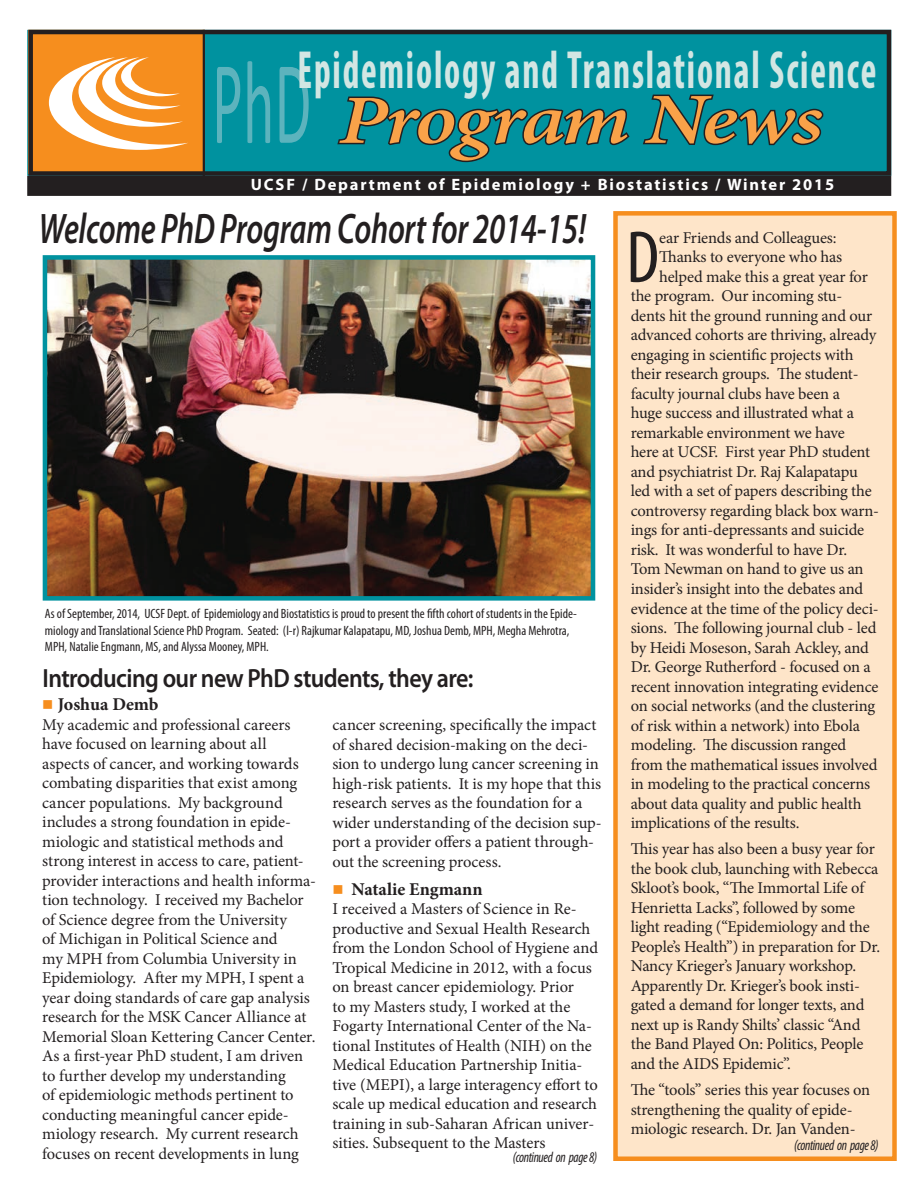
<style>
.page{position:relative;width:918px;height:1188px;background:#fff}
.page>*{position:absolute;margin:0;border:0;box-sizing:border-box;transform-origin:0 0}
.t1{font:120px "Calibri";color:#5cb3bd;scale:.5 1}
.t2{font:condensed 74.4px "Myriad Pro";color:#231f20}
.t3{font:italic 600 72px "Minion Pro";letter-spacing:-.035em;color:#f9a249;scale:1.2 1}
.t4{font:700 condensed 54px "Myriad Pro";letter-spacing:.05em;color:#d2e6e3;scale:.69 1}
.t5{font:italic 600 42.9px "Myriad Pro";letter-spacing:-.01em;color:#231f20;scale:.73 1}
.t6{font:600 26.4px "Myriad Pro";letter-spacing:-.025em;color:#231f20;scale:.91 1}
.t7{font:700 18px "Minion Pro";color:#231f20}
.t8{font:16.5px/19.5px "Minion Pro";letter-spacing:-.01em;color:#231f20}
.t9{font:700 16.5px "Myriad Pro";letter-spacing:.11em;color:#fff}
.t10{font:italic condensed 14.85px "Myriad Pro";letter-spacing:-.025em;color:#231f20;scale:.91 1}
.t11{font:condensed 13.5px/16.5px "Myriad Pro";color:#231f20}
.s1{font-size:69px}
.s2{color:#f68e1e}
</style>
<div class="page">
<div style="left:28px;top:177px;width:863px;height:18px;background:#231f20"></div>
<div style="left:27px;top:176px;width:864px;height:20px;border:2px solid #231f20"></div>
<div style="left:27px;top:30px;width:864px;height:146px;background:#00929f"></div>
<div style="left:28px;top:30px;width:177px;height:144px;background:#f68e1e"></div>
<svg style="left:49px;top:57px;width:139px;height:93px"></svg>
<hr style="left:203px;top:30px;width:2px;height:153px;background:#231f20">
<div style="left:28px;top:30px;width:863px;height:146px;border:4px solid #231f20"></div>
<div style="left:613px;top:211px;width:284px;height:950px;background:#fee5c9;border:4px solid #f68e1e"></div>
<img style="left:48px;top:260px;width:542px;height:336px">
<div style="left:43px;top:255px;width:552px;height:346px;border:4px solid #00929f"></div>
<svg style="left:337px;top:96px;width:293px;height:67px"></svg>
<svg style="left:643px;top:94px;width:181px;height:52px"></svg>
<h3 class="t4" style="left:297px;top:36px;width:840px">Epidemiology and Translational Science</h3>
<h1 class="t1" style="left:212px;top:27px;width:200px">PhD</h1>
<h3 class="t3" style="left:339px;top:69px;width:405px"><span class="s1">P</span>rogram News</h3>
<p class="t9" style="left:251px;top:174px;width:585px">UCSF / Department of Epidemiology + Biostatistics / Winter 2015</p>
<h3 class="t5" style="left:39px;top:201px;width:751px">Welcome PhD Program Cohort for 2014-15!</h3>
<h2 class="t2" style="left:626px;top:212px;width:35px">D</h2>
<p class="t8" style="left:659px;top:228px;width:179px">ear Friends and Colleagues:</p>
<p class="t8" style="left:659px;top:248px;width:184px">Thanks to everyone who has</p>
<p class="t8" style="left:659px;top:267px;width:210px">helped make this a great year for</p>
<p class="t8" style="left:631px;top:287px;width:213px">the program. Our incoming stu-</p>
<p class="t8" style="left:631px;top:306px;width:243px">dents hit the ground running and our</p>
<p class="t8" style="left:631px;top:326px;width:247px">advanced cohorts are thriving, already</p>
<p class="t8" style="left:631px;top:345px;width:224px">engaging in scientific projects with</p>
<p class="t8" style="left:631px;top:365px;width:229px">their research groups. The student-</p>
<p class="t8" style="left:631px;top:384px;width:211px">faculty journal clubs have been a</p>
<p class="t8" style="left:631px;top:404px;width:225px">huge success and illustrated what a</p>
<p class="t8" style="left:631px;top:423px;width:216px">remarkable environment we have</p>
<p class="t8" style="left:631px;top:443px;width:241px">here at UCSF. First year PhD student</p>
<p class="t8" style="left:631px;top:462px;width:229px">and psychiatrist Dr. Raj Kalapatapu</p>
<p class="t8" style="left:631px;top:482px;width:243px">led with a set of papers describing the</p>
<p class="t8" style="left:631px;top:501px;width:250px">controversy regarding black box warn-</p>
<p class="t8" style="left:631px;top:521px;width:235px">ings for anti-depressants and suicide</p>
<p class="t8" style="left:631px;top:540px;width:218px">risk. It was wonderful to have Dr.</p>
<p class="t8" style="left:631px;top:560px;width:234px">Tom Newman on hand to give us an</p>
<p class="t8" style="left:631px;top:579px;width:234px">insider’s insight into the debates and</p>
<p class="t8" style="left:631px;top:599px;width:250px">evidence at the time of the policy deci-</p>
<p class="t8" style="left:631px;top:618px;width:247px">sions. The following journal club - led</p>
<p class="t8" style="left:631px;top:638px;width:240px">by Heidi Moseson, Sarah Ackley, and</p>
<p class="t8" style="left:631px;top:657px;width:242px">Dr. George Rutherford - focused on a</p>
<p class="t8" style="left:631px;top:677px;width:249px">recent innovation integrating evidence</p>
<p class="t8" style="left:631px;top:696px;width:246px">on social networks (and the clustering</p>
<p class="t8" style="left:631px;top:716px;width:231px">of risk within a network) into Ebola</p>
<p class="t8" style="left:631px;top:735px;width:217px">modeling. The discussion ranged</p>
<p class="t8" style="left:631px;top:755px;width:248px">from the mathematical issues involved</p>
<p class="t8" style="left:631px;top:774px;width:241px">in modeling to the practical concerns</p>
<p class="t8" style="left:631px;top:794px;width:232px">about data quality and public health</p>
<p class="t8" style="left:631px;top:813px;width:170px">implications of the results.</p>
<p class="t8" style="left:631px;top:839px;width:251px">This year has also been a busy year for the book club, launching with Rebecca Skloot’s book, “The Immortal Life of Henrietta Lacks”, followed by some light reading (“Epidemiology and the People’s Health”) in preparation for Dr.<br>Nancy Krieger’s January workshop.<br>Apparently Dr. Krieger’s book insti&shy;gated a demand for longer texts, and next up is Randy Shilts’ classic “And the Band Played On: Politics, People and the AIDS Epidemic”.</p>
<p class="t8" style="left:631px;top:1080px;width:241px">The “tools” series this year focuses on strengthening the quality of epide&shy;miologic research. Dr. Jan Vanden-</p>
<p class="t10" style="left:794px;top:1136px;width:95px">(continued on page 8)</p>
<p class="t11" style="left:45px;top:605px;width:534px">As of September, 2014, UCSF Dept. of Epidemiology and Biostatistics is proud to present the fifth cohort of students in the Epide&shy;miology and Translational Science PhD Program. Seated: (l-r) Rajkumar Kalapatapu, MD, Joshua Demb, MPH, Megha Mehrotra,<br>MPH, Natalie Engmann, MS, and Alyssa Mooney, MPH.</p>
<h3 class="t6" style="left:43px;top:662px;width:475px">Introducing our new PhD students, they are:</h3>
<p class="t7" style="left:42px;top:692px;width:118px"><span class="s2">■</span> Joshua Demb</p>
<p class="t8" style="left:42px;top:715px;width:275px">My academic and professional careers have focused on learning about all aspects of cancer, and working towards combating disparities that exist among cancer populations. My background includes a strong foundation in epide&shy;miologic and statistical methods and strong interest in access to care, patient&shy;provider interactions and health informa&shy;tion technology. I received my Bachelor of Science degree from the University<br>of Michigan in Political Science and<br>my MPH from Columbia University in Epidemiology. After my MPH, I spent a year doing standards of care gap analysis research for the MSK Cancer Alliance at Memorial Sloan Kettering Cancer Center.<br>As a first-year PhD student, I am driven to further develop my understanding<br>of epidemiologic methods pertinent to conducting meaningful cancer epide&shy;miology research. My current research focuses on recent developments in lung</p>
<p class="t8" style="left:332px;top:715px;width:271px">cancer screening, specifically the impact of shared decision-making on the deci&shy;sion to undergo lung cancer screening in high-risk patients. It is my hope that this research serves as the foundation for a wider understanding of the decision sup&shy;port a provider offers a patient through&shy;out the screening process.</p>
<p class="t7" style="left:332px;top:876px;width:152px"><span class="s2">■</span> Natalie Engmann</p>
<p class="t8" style="left:332px;top:899px;width:267px">I received a Masters of Science in Re&shy;productive and Sexual Health Research from the London School of Hygiene and Tropical Medicine in 2012, with a focus on breast cancer epidemiology. Prior<br>to my Masters study, I worked at the Fogarty International Center of the Na&shy;tional Institutes of Health (NIH) on the Medical Education Partnership Initia&shy;tive (MEPI), a large interagency effort to scale up medical education and research training in sub-Saharan African univer&shy;sities. Subsequent to the Masters</p>
<p class="t10" style="left:513px;top:1149px;width:95px">(continued on page 8)</p>
</div>
